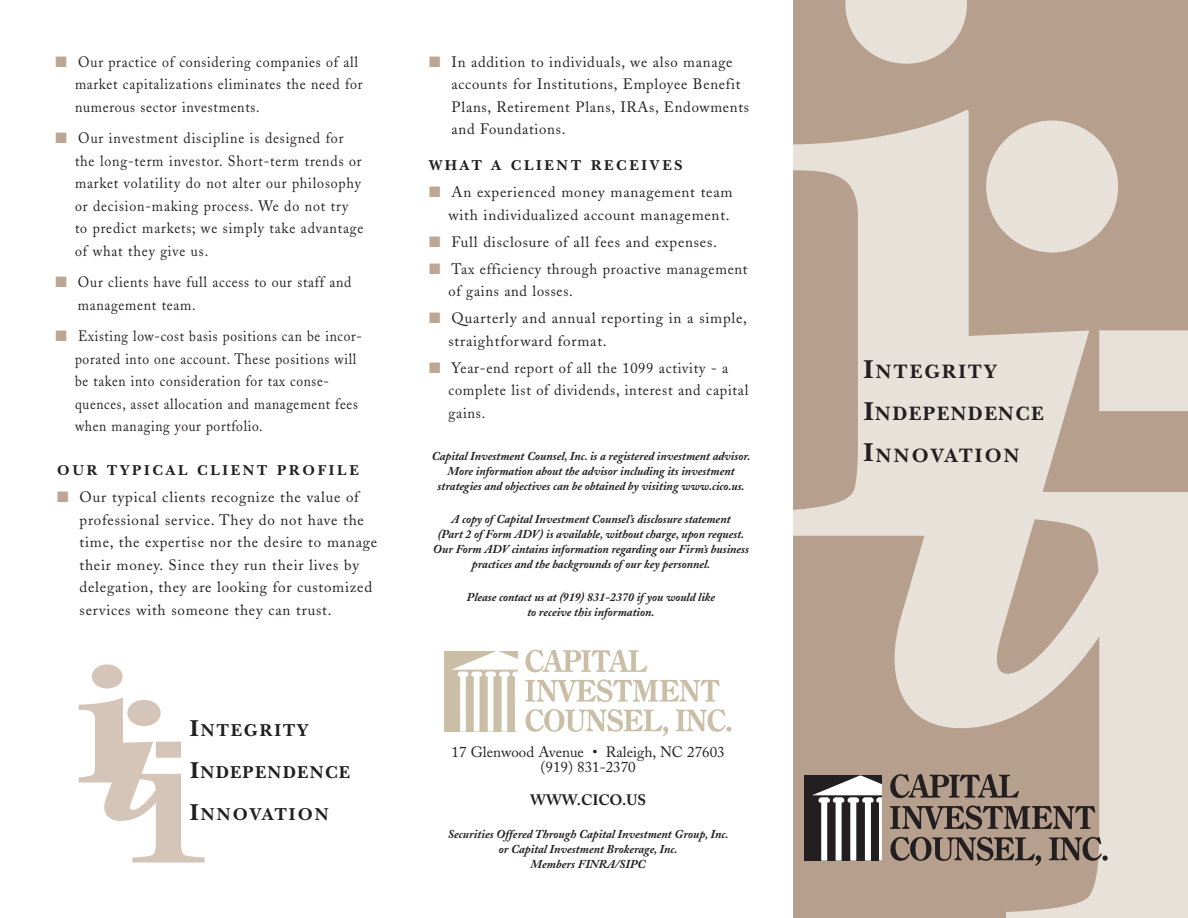
<style>
.page{position:relative;width:1188px;height:918px;background:#fff}
.page>*{position:absolute;margin:0;border:0;box-sizing:border-box;transform-origin:0 0}
.t1{font:700 20.25px/42px "New Baskerville";letter-spacing:.105em;color:#231f20}
.t2{font:700 18px "New Baskerville";letter-spacing:.105em;color:#231f20}
.t3{font:700 18px "New Baskerville";letter-spacing:.07em;color:#231f20}
.t4{font:15px/22.5px "Adobe Caslon";letter-spacing:.05em;color:#231f20}
.t5{font:15px/22.5px "Adobe Caslon";letter-spacing:.05em;color:#231f20;scale:.93 1}
.t6{font:15px/22.5px "Adobe Caslon";letter-spacing:.05em;color:#231f20;scale:.9 1}
.t7{font:15px/22.5px "Adobe Caslon";letter-spacing:.05em;color:#231f20;scale:.96 1}
.t8{font:15px/15px "Adobe Caslon";color:#231f20;text-align:center}
.t9{font:700 15px "New Baskerville";letter-spacing:.18em;color:#231f20}
.t10{font:700 15px "Adobe Caslon";color:#231f20}
.t11{font:italic 700 12px/15px "Adobe Caslon";color:#231f20;text-align:center}
.s1{color:#bca694}
.s2{font-size:24px}
.s3{font-size:27px}
</style>
<div class="page">
<div style="left:793px;top:0;width:395px;height:918px;background:#b69f8c"></div>
<svg style="left:793px;top:0;width:176px;height:536px"></svg>
<svg style="left:895px;top:121px;width:224px;height:607px;fill:#e8e1d9"></svg>
<svg style="left:1006px;top:330px;width:182px;height:588px;fill:#e8e1d9"></svg>
<div style="left:804px;top:776px;width:78px;height:85px;background:#231f20"></div>
<svg style="left:812px;top:774px;width:296px;height:92px"></svg>
<svg style="left:79px;top:664px;width:126px;height:198px"></svg>
<svg style="left:526px;top:649px;width:121px;height:23px"></svg>
<svg style="left:525px;top:679px;width:195px;height:23px"></svg>
<svg style="left:526px;top:709px;width:142px;height:27px"></svg>
<svg style="left:676px;top:709px;width:55px;height:23px"></svg>
<div style="left:444px;top:651px;width:74px;height:80px;background:#cabfa6"></div>
<svg style="left:451px;top:651px;width:67px;height:81px"></svg>
<p class="t5" style="left:75px;top:52px;width:311px;text-indent:-20px"><span class="s1">■</span> Our practice of considering companies of all market capitalizations eliminates the need for numerous sector investments.</p>
<p class="t5" style="left:75px;top:129px;width:312px;text-indent:-20px"><span class="s1">■</span> Our investment discipline is designed for the long-term investor. Short-term trends or market volatility do not alter our philosophy or decision-making process. We do not try to predict markets; we simply take advantage of what they give us.</p>
<p class="t5" style="left:78px;top:273px;width:296px;text-indent:-22px"><span class="s1">■</span> Our clients have full access to our staff and management team.</p>
<p class="t6" style="left:75px;top:327px;width:320px;text-indent:-20px"><span class="s1">■</span> Existing low-cost basis positions can be incor&shy;porated into one account. These positions will be taken into consideration for tax conse&shy;quences, asset allocation and management fees when managing your portfolio.</p>
<p class="t9" style="left:57px;top:461px;width:303px">OUR TYPICAL CLIENT PROFILE</p>
<p class="t4" style="left:80px;top:488px;width:299px;text-indent:-22px"><span class="s1">■</span> Our typical clients recognize the value of professional service. They do not have the time, the expertise nor the desire to manage their money. Since they run their lives by delegation, they are looking for customized services with someone they can trust.</p>
<h2 class="t2" style="left:190px;top:719px;width:120px"><span class="s2">I</span>NTEGRITY</h2>
<h2 class="t3" style="left:190px;top:761px;width:161px"><span class="s2">I</span>NDEPENDENCE</h2>
<h2 class="t2" style="left:190px;top:803px;width:140px"><span class="s2">I</span>NNOVATION</h2>
<p class="t4" style="left:452px;top:52px;width:299px;text-indent:-23px"><span class="s1">■</span> In addition to individuals, we also manage accounts for Institutions, Employee Benefit Plans, Retirement Plans, IRAs, Endowments and Foundations.</p>
<p class="t9" style="left:429px;top:156px;width:255px">WHAT A CLIENT RECEIVES</p>
<p class="t4" style="left:429px;top:183px;width:305px;text-align:right"><span class="s1">■</span> An experienced money management team with individualized account management.</p>
<p class="t4" style="left:429px;top:232px;width:289px"><span class="s1">■</span> Full disclosure of all fees and expenses.</p>
<p class="t7" style="left:448px;top:259px;width:313px;text-indent:-19px"><span class="s1">■</span> Tax efficiency through proactive management of gains and losses.</p>
<p class="t4" style="left:449px;top:309px;width:300px;text-indent:-20px"><span class="s1">■</span> Quarterly and annual reporting in a simple, straightforward format.</p>
<p class="t7" style="left:448px;top:358px;width:314px;text-indent:-19px"><span class="s1">■</span> Year-end report of all the 1099 activity - a complete list of dividends, interest and capital gains.</p>
<p class="t11" style="left:432px;top:451px;width:320px">Capital Investment Counsel, Inc. is a registered investment advisor.<br>More information about the advisor including its investment strategies and objectives can be obtained by visiting www.cico.us.</p>
<p class="t11" style="left:433px;top:514px;width:318px">A copy of Capital Investment Counsel’s disclosure statement<br>(Part 2 of Form ADV) is available, without charge, upon request.<br>Our Form ADV cintains information regarding our Firm’s business practices and the backgrounds of our key personnel.</p>
<p class="t11" style="left:467px;top:592px;width:250px">Please contact us at (919) 831-2370 if you would like to receive this information.</p>
<p class="t8" style="left:452px;top:746px;width:275px">17 Glenwood Avenue • Raleigh, NC 27603 (919) 831-2370</p>
<p class="t10" style="left:530px;top:794px;width:117px">WWW.CICO.US</p>
<p class="t11" style="left:448px;top:828px;width:282px">Securities Offered Through Capital Investment Group, Inc. or Capital Investment Brokerage, Inc.<br>Members FINRA/SIPC</p>
<h1 class="t1" style="left:864px;top:350px;width:182px"><span class="s3">I</span>NTEGRITY<br><span class="s3">I</span>NDEPENDENCE<br><span class="s3">I</span>NNOVATION</h1>
</div>
